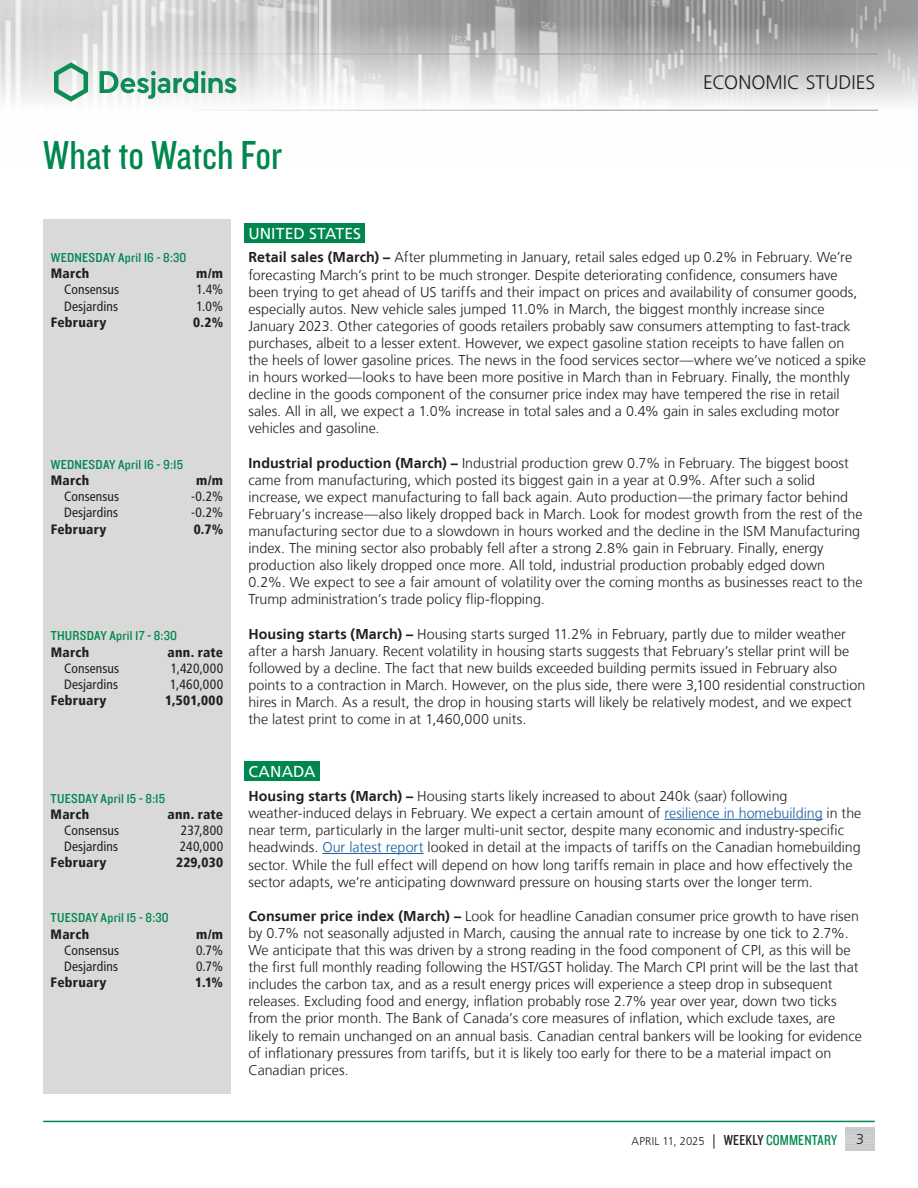
<style>
.page{position:relative;width:918px;height:1188px;background:#fff}
.page>*{position:absolute;margin:0;border:0;box-sizing:border-box;transform-origin:0 0}
.Pub_Titre{font:42px "Knockout 29 Junior Ltweight";color:#00874e}
.t1{font:300 19.5px "Frutiger LT";letter-spacing:.005em;color:#231f20}
.Texte_Faits_saillants{font:15.75px "Frutiger LT";letter-spacing:.005em;color:#fff}
.t2{font:300 14.25px/17.1px "Frutiger LT";color:#231f20}
.t3{font:condensed 13.5px "Frutiger LT";letter-spacing:.01em;color:#231f20}
.t4{font:900 condensed 13.5px "Frutiger LT";letter-spacing:.02em;color:#231f20}
.t5{font:13.5px "Knockout 30 Junior Welterwt";letter-spacing:.015em;color:#00874e}
.t6{font:300 11.25px "Frutiger LT";letter-spacing:.005em;color:#231f20}
.s1{font-weight:700}
.s2{color:#175d9e}
.s3{font-size:14.25px}
.s4{font-family:"Knockout 29 Junior Ltweight";font-weight:400;font-size:15px}
.s5{font-family:"Knockout 29 Junior Ltweight";font-weight:400;font-size:15px;color:#00874e}
</style>
<div class="page">
<img style="left:0;top:0;width:918px;height:110px">
<hr style="left:0;top:54px;width:878px;height:1px;background:#939598">
<hr style="left:0;top:110px;width:878px;height:1px;background:#939598">
<svg style="left:54px;top:62px;width:34px;height:40px"></svg>
<svg style="left:100px;top:71px;width:136px;height:28px"></svg>
<hr style="left:43px;top:1121px;width:832px;height:1px;background:#00874e">
<div style="left:43px;top:219px;width:188px;height:875px;background:#d9d9d9"></div>
<div style="left:244px;top:223px;width:121px;height:20px;background:#00874e"></div>
<div style="left:244px;top:761px;width:76px;height:20px;background:#00874e"></div>
<hr style="left:665px;top:819px;width:158px;height:1px;background:#175d9e">
<hr style="left:322px;top:853px;width:102px;height:1px;background:#175d9e">
<p class="Pub_Titre" style="left:43px;top:128px;width:240px">What to Watch For</p>
<h2 class="t1" style="left:703px;top:72px;width:174px">ECONOMIC STUDIES</h2>
<p class="t5" style="left:51px;top:248px;width:137px">WEDNESDAY April 16 - 8:30</p>
<p class="t4" style="left:51px;top:265px;width:40px">March</p>
<p class="t4" style="left:196px;top:265px;width:28px">m/m</p>
<p class="t3" style="left:64px;top:282px;width:57px">Consensus</p>
<p class="t3" style="left:197px;top:282px;width:28px">1.4%</p>
<p class="t3" style="left:64px;top:298px;width:55px">Desjardins</p>
<p class="t3" style="left:196px;top:298px;width:28px">1.0%</p>
<p class="t4" style="left:51px;top:314px;width:57px">February</p>
<p class="t4" style="left:193px;top:314px;width:31px">0.2%</p>
<p class="t5" style="left:51px;top:455px;width:134px">WEDNESDAY April 16 - 9:15</p>
<p class="t4" style="left:51px;top:472px;width:40px">March</p>
<p class="t4" style="left:196px;top:472px;width:28px">m/m</p>
<p class="t3" style="left:64px;top:489px;width:57px">Consensus</p>
<p class="t3" style="left:191px;top:489px;width:34px">-0.2%</p>
<p class="t3" style="left:64px;top:505px;width:55px">Desjardins</p>
<p class="t3" style="left:191px;top:505px;width:34px">-0.2%</p>
<p class="t4" style="left:51px;top:521px;width:57px">February</p>
<p class="t4" style="left:194px;top:521px;width:31px">0.7%</p>
<p class="t5" style="left:51px;top:627px;width:128px">THURSDAY April 17 - 8:30</p>
<p class="t4" style="left:51px;top:644px;width:40px">March</p>
<p class="t4" style="left:168px;top:644px;width:57px">ann. rate</p>
<p class="t3" style="left:64px;top:660px;width:57px">Consensus</p>
<p class="t3" style="left:171px;top:660px;width:54px">1,420,000</p>
<p class="t3" style="left:64px;top:676px;width:55px">Desjardins</p>
<p class="t3" style="left:170px;top:676px;width:55px">1,460,000</p>
<p class="t4" style="left:51px;top:692px;width:57px">February</p>
<p class="t4" style="left:165px;top:692px;width:60px">1,501,000</p>
<p class="t5" style="left:51px;top:789px;width:116px">TUESDAY April 15 - 8:15</p>
<p class="t4" style="left:51px;top:806px;width:40px">March</p>
<p class="t4" style="left:168px;top:806px;width:57px">ann. rate</p>
<p class="t3" style="left:64px;top:822px;width:57px">Consensus</p>
<p class="t3" style="left:181px;top:822px;width:44px">237,800</p>
<p class="t3" style="left:64px;top:839px;width:55px">Desjardins</p>
<p class="t3" style="left:180px;top:839px;width:45px">240,000</p>
<p class="t4" style="left:51px;top:855px;width:57px">February</p>
<p class="t4" style="left:176px;top:855px;width:48px">229,030</p>
<p class="t5" style="left:51px;top:909px;width:120px">TUESDAY April 15 - 8:30</p>
<p class="t4" style="left:51px;top:926px;width:40px">March</p>
<p class="t4" style="left:196px;top:926px;width:28px">m/m</p>
<p class="t3" style="left:64px;top:942px;width:57px">Consensus</p>
<p class="t3" style="left:196px;top:942px;width:29px">0.7%</p>
<p class="t3" style="left:64px;top:958px;width:55px">Desjardins</p>
<p class="t3" style="left:196px;top:958px;width:29px">0.7%</p>
<p class="t4" style="left:51px;top:974px;width:57px">February</p>
<p class="t4" style="left:195px;top:974px;width:29px">1.1%</p>
<p class="Texte_Faits_saillants" style="left:248px;top:224px;width:114px">UNITED STATES</p>
<p class="t2" style="left:248px;top:249px;width:619px"><span class="s1">Retail sales (March) –</span> After plummeting in January, retail sales edged up 0.2% in February. We’re forecasting March’s print to be much stronger. Despite deteriorating confidence, consumers have been trying to get ahead of US tariffs and their impact on prices and availability of consumer goods, especially autos. New vehicle sales jumped 11.0% in March, the biggest monthly increase since January 2023. Other categories of goods retailers probably saw consumers attempting to fast‑track purchases, albeit to a lesser extent. However, we expect gasoline station receipts to have fallen on the heels of lower gasoline prices. The news in the food services sector—where we’ve noticed a spike in hours worked—looks to have been more positive in March than in February. Finally, the monthly decline in the goods component of the consumer price index may have tempered the rise in retail sales. All in all, we expect a 1.0% increase in total sales and a 0.4% gain in sales excluding motor vehicles and gasoline.</p>
<p class="t2" style="left:248px;top:454px;width:616px"><span class="s1">Industrial production (March) –</span> Industrial production grew 0.7% in February. The biggest boost came from manufacturing, which posted its biggest gain in a year at 0.9%. After such a solid increase, we expect manufacturing to fall back again. Auto production—the primary factor behind February’s increase—also likely dropped back in March. Look for modest growth from the rest of the manufacturing sector due to a slowdown in hours worked and the decline in the ISM Manufacturing index. The mining sector also probably fell after a strong 2.8% gain in February. Finally, energy production also likely dropped once more. All told, industrial production probably edged down 0.2%. We expect to see a fair amount of volatility over the coming months as businesses react to the Trump administration’s trade policy flip‑flopping.</p>
<p class="t2" style="left:248px;top:625px;width:618px"><span class="s1">Housing starts (March) –</span> Housing starts surged 11.2% in February, partly due to milder weather after a harsh January. Recent volatility in housing starts suggests that February’s stellar print will be followed by a decline. The fact that new builds exceeded building permits issued in February also points to a contraction in March. However, on the plus side, there were 3,100 residential construction hires in March. As a result, the drop in housing starts will likely be relatively modest, and we expect the latest print to come in at 1,460,000 units.</p>
<p class="Texte_Faits_saillants" style="left:248px;top:763px;width:69px">CANADA</p>
<p class="t2" style="left:248px;top:788px;width:615px"><span class="s1">Housing starts (March) –</span> Housing starts likely increased to about 240k (saar) following weather‑induced delays in February. We expect a certain amount of <span class="s2">resilience in homebuilding</span> in the near term, particularly in the larger multi‑unit sector, despite many economic and industry‑specific headwinds. <span class="s2">Our latest report</span> looked in detail at the impacts of tariffs on the Canadian homebuilding sector. While the full effect will depend on how long tariffs remain in place and how effectively the sector adapts, we’re anticipating downward pressure on housing starts over the longer term.</p>
<p class="t2" style="left:248px;top:908px;width:615px"><span class="s1">Consumer price index (March) –</span> Look for headline Canadian consumer price growth to have risen by 0.7% not seasonally adjusted in March, causing the annual rate to increase by one tick to 2.7%.<br>We anticipate that this was driven by a strong reading in the food component of CPI, as this will be the first full monthly reading following the HST/GST holiday. The March CPI print will be the last that includes the carbon tax, and as a result energy prices will experience a steep drop in subsequent releases. Excluding food and energy, inflation probably rose 2.7% year over year, down two ticks from the prior month. The Bank of Canada’s core measures of inflation, which exclude taxes, are likely to remain unchanged on an annual basis. Canadian central bankers will be looking for evidence of inflationary pressures from tariffs, but it is likely too early for there to be a material impact on Canadian prices.</p>
<p class="t6" style="left:632px;top:1135px;width:207px">APRIL 11, 2025 <span class="s3">|</span> <span class="s4">WEEKLY</span> <span class="s5">COMMENTARY</span></p>
<p class="t2" style="left:856px;top:1131px;width:9px">3</p>
</div>
